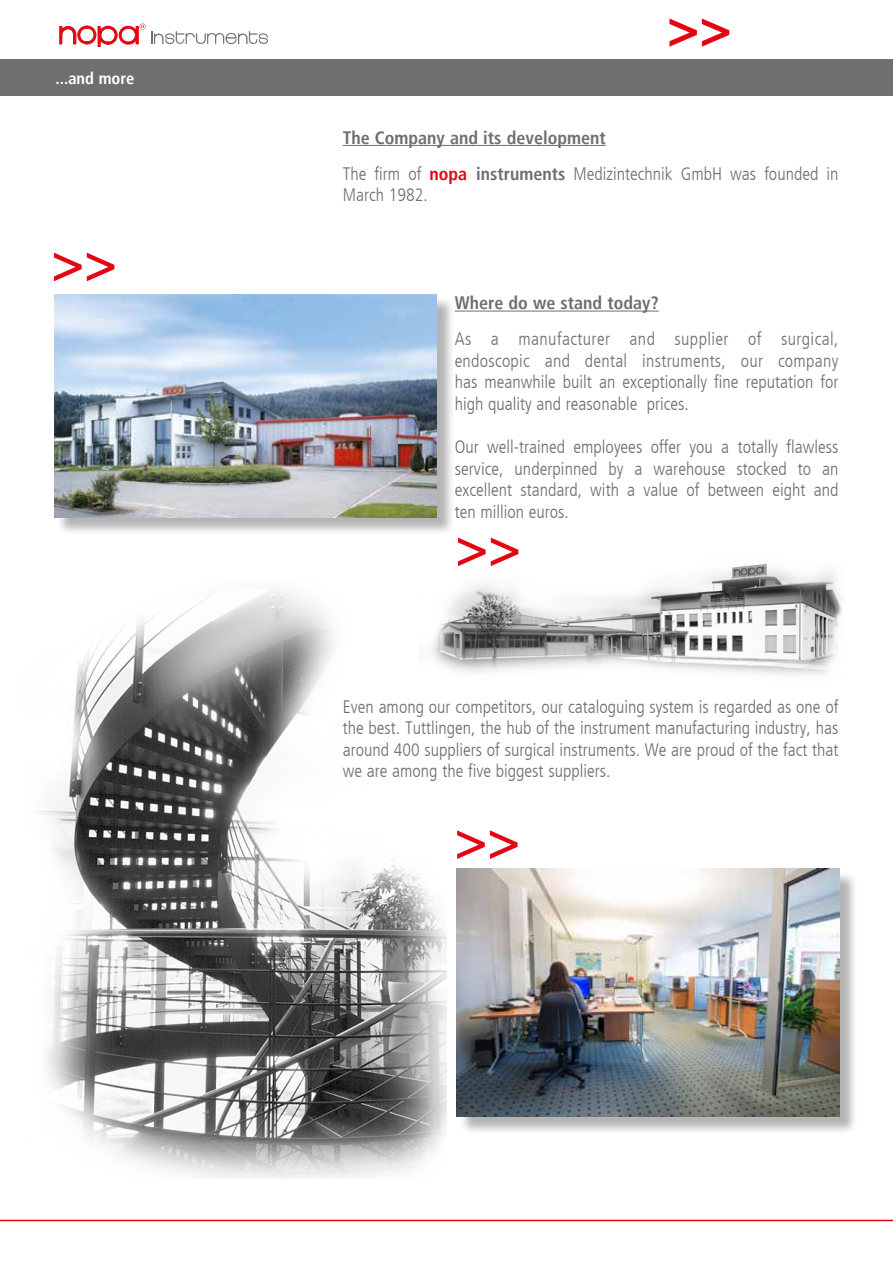
<style>
.page{position:relative;width:893px;height:1263px;background:#fff}
.page>*{position:absolute;margin:0;border:0;box-sizing:border-box;transform-origin:0 0}
.t1{font:700 54px "Frutiger LT";color:#e30613}
.t2{font:300 condensed 18px/21.6px "Frutiger LT";color:#706f6f;text-align:justify}
.t3{font:700 condensed 18px "Frutiger LT";color:#706f6f}
.t4{font:700 condensed 16.5px "Frutiger LT";color:#fff}
.s1{font-weight:700}
.s2{font-weight:700;color:#e30613}
</style>
<div class="page">
<div style="left:0;top:60px;width:893px;height:36px;background:#706f6f"></div>
<hr style="left:0;top:1220px;width:893px;height:1px;background:#e30613">
<svg style="left:60px;top:23px;width:208px;height:24px"></svg>
<svg style="left:457px;top:830px;width:61px;height:29px"></svg>
<img style="left:40px;top:589px;width:406px;height:589px">
<hr style="left:343px;top:145px;width:263px;height:1px;background:#706f6f">
<hr style="left:455px;top:311px;width:204px;height:1px;background:#706f6f">
<div style="left:56px;top:296px;width:399px;height:240px;background:#000;opacity:.3"></div>
<img style="left:54px;top:294px;width:383px;height:223px">
<img style="left:419px;top:549px;width:423px;height:133px">
<svg style="left:458px;top:537px;width:60px;height:29px"></svg>
<svg style="left:54px;top:253px;width:60px;height:28px"></svg>
<div style="left:459px;top:871px;width:399px;height:264px;background:#000;opacity:.3"></div>
<img style="left:457px;top:868px;width:383px;height:248px">
<p class="t4" style="left:55px;top:69px;width:81px">...and more</p>
<h1 class="t1" style="left:667px;top:-4px;width:66px">&gt;&gt;</h1>
<p class="t2" style="left:343px;top:120px;width:497px;line-height:36px"><span class="s1">The Company and its development<br></span>The firm of <span class="s2">nopa</span> <span class="s1">instruments</span> Medizintechnik GmbH was founded in</p>
<p class="t2" style="left:343px;top:184px;width:86px">March 1982.</p>
<p class="t3" style="left:455px;top:292px;width:205px">Where do we stand today?</p>
<p class="t2" style="left:455px;top:328px;width:385px">As a manufacturer and supplier of surgical, endoscopic and dental instruments, our company has meanwhile built an exceptionally fine reputation for high quality and reasonable prices.</p>
<p class="t2" style="left:455px;top:436px;width:385px">Our well-trained employees offer you a totally flawless service, underpinned by a warehouse stocked to an excellent standard, with a value of between eight and ten million euros.</p>
<p class="t2" style="left:343px;top:696px;width:497px">Even among our competitors, our cataloguing system is regarded as one of the best. Tuttlingen, the hub of the instrument manufacturing industry, has around 400 suppliers of surgical instruments. We are proud of the fact that we are among the five biggest suppliers.</p>
</div>
